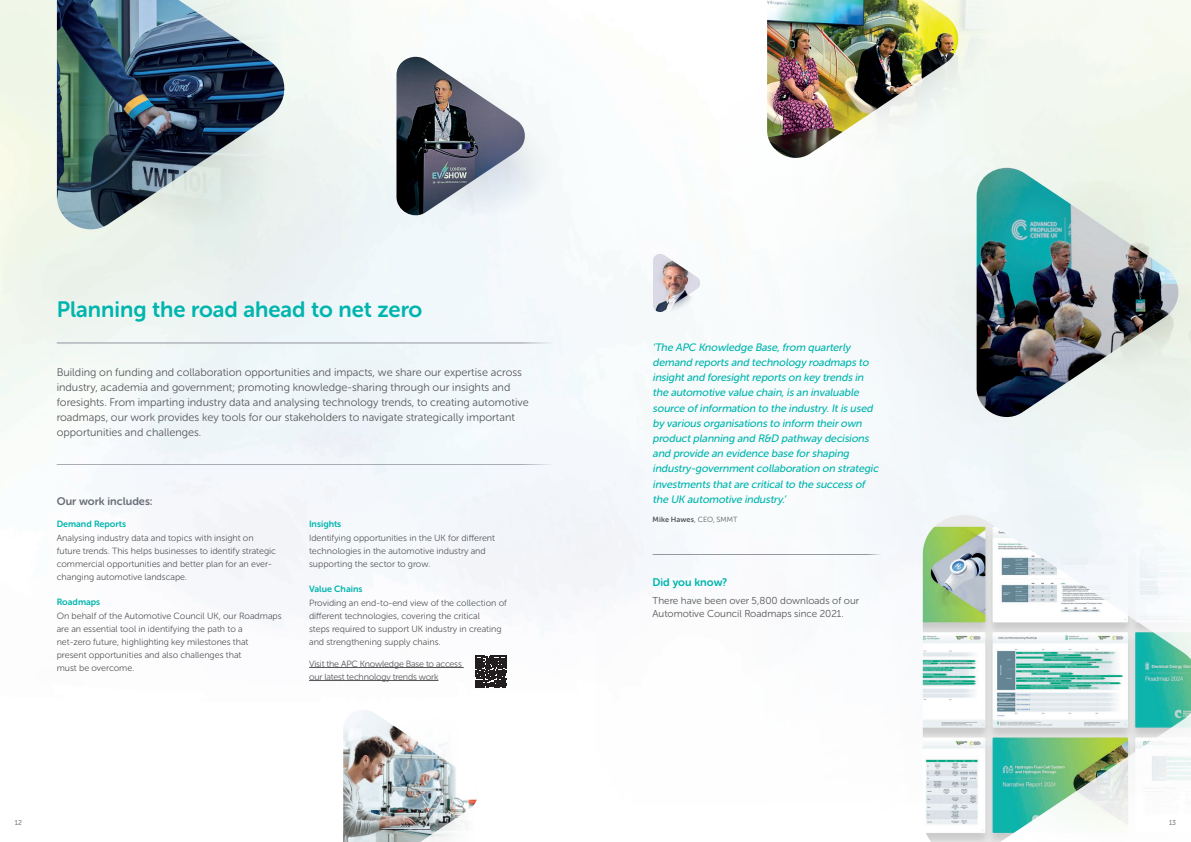
<style>
.page{position:relative;width:1191px;height:842px;background:#fff}
.page>*{position:absolute;margin:0;border:0;box-sizing:border-box;transform-origin:0 0}
.t1{font:22.2px "Museo Sans Rounded 700";color:#00b5ae}
.t2{font:11px/15px "Museo Sans Rounded 300";color:#57585a}
.t3{font:11px "Museo Sans Rounded 700";color:#696e77}
.t4{font:11px "Museo Sans Rounded 700";color:#00b5ae}
.t5{font:italic 10.7px/15.2px "Museo Sans Rounded 500";color:#00b5ae}
.t6{font:10px/13px "Museo Sans Rounded 300";color:#57585a}
.t7{font:9px/13px "Museo Sans Rounded 300";color:#57585a}
.t8{font:9px/13px "Museo Sans Rounded 300";letter-spacing:-.02em;color:#57585a}
.t9{font:9px "Museo Sans Rounded 700";color:#00b5ae}
.t10{font:7.4px "Museo Sans Rounded 700";letter-spacing:.015em;color:#57585a}
.t11{font:7px "Museo Sans Rounded 300";color:#57585a}
.s1{font-family:"Museo Sans Rounded 300"}
.s2{color:#fff}
</style>
<div class="page">
<img style="left:0;top:0;width:595px;height:681px">
<div style="left:922px;top:504px;width:269px;height:11px;background:#f3f8f9"></div>
<img style="left:922px;top:515px;width:269px;height:327px">
<hr style="left:57px;top:343px;width:504px;height:1px;background:#91959d">
<hr style="left:57px;top:464px;width:504px;height:1px;background:#91959d">
<hr style="left:652px;top:554px;width:233px;height:1px;background:#91959d">
<hr style="left:309px;top:667px;width:155px;height:1px;background:#57585a">
<hr style="left:309px;top:680px;width:129px;height:1px;background:#57585a">
<div style="left:643px;top:267px;width:63px;height:58px;background:#f6f9f9;border-radius:50%"></div>
<img style="left:653px;top:254px;width:47px;height:59px">
<img style="left:343px;top:710px;width:134px;height:132px">
<img style="left:399px;top:63px;width:196px;height:166px">
<svg style="left:396px;top:52px;width:130px;height:168px"></svg>
<img style="left:396px;top:57px;width:130px;height:159px">
<div style="left:1181px;top:177px;width:10px;height:245px;background:#edf3e7"></div>
<svg style="left:976px;top:160px;width:205px;height:265px;fill:#eef5ec"></svg>
<img style="left:976px;top:168px;width:203px;height:250px">
<img style="left:62px;top:0;width:323px;height:254px">
<svg style="left:56px;top:0;width:231px;height:238px;fill:#eaf1eb"></svg>
<img style="left:56px;top:0;width:229px;height:230px">
<svg style="left:792px;top:0;width:168px;height:165px"></svg>
<img style="left:767px;top:0;width:192px;height:159px">
<svg style="left:475px;top:656px;width:32px;height:32px"></svg>
<h1 class="t1" style="left:57px;top:297px;width:367px">Planning the road ahead to net zero</h1>
<p class="t2" style="left:57px;top:365px;width:473px">Building on funding and collaboration opportunities and impacts, we share our expertise across industry, academia and government; promoting knowledge-sharing through our insights and foresights. From imparting industry data and analysing technology trends, to creating automotive roadmaps, our work provides key tools for our stakeholders to navigate strategically important opportunities and challenges.</p>
<p class="t3" style="left:57px;top:495px;width:97px">Our work includes:</p>
<p class="t9" style="left:57px;top:519px;width:71px">Demand Reports</p>
<p class="t7" style="left:57px;top:532px;width:221px">Analysing industry data and topics with insight on future trends. This helps businesses to identify strategic commercial opportunities and better plan for an ever&shy;changing automotive landscape.</p>
<p class="t9" style="left:57px;top:596px;width:45px">Roadmaps</p>
<p class="t7" style="left:57px;top:609px;width:226px">On behalf of the Automotive Council UK, our Roadmaps are an essential tool in identifying the path to a<br>net-zero future, highlighting key milestones that<br>present opportunities and also challenges that<br>must be overcome.</p>
<p class="t9" style="left:309px;top:519px;width:34px">Insights</p>
<p class="t7" style="left:309px;top:532px;width:187px">Identifying opportunities in the UK for different technologies in the automotive industry and supporting the sector to grow.</p>
<p class="t9" style="left:309px;top:583px;width:55px">Value Chains</p>
<p class="t7" style="left:309px;top:597px;width:199px">Providing an end-to-end view of the collection of different technologies, covering the critical<br>steps required to support UK industry in creating and strengthening supply chains.</p>
<p class="t8" style="left:309px;top:657px;width:154px">Visit the APC Knowledge Base to access our latest technology trends work</p>
<p class="t5" style="left:652px;top:340px;width:229px">‘The APC Knowledge Base,from quarterly demand reports and technology roadmaps to insightand foresightreports on key trends in the automotive value chain,is an invaluable source ofinformation to the industry.Itis used by various organisations to inform theirown productplanning and R&amp;D pathway decisions and provide an evidence base forshaping industry -governmentcollaboration on strategic investments thatare criticalto the success of the UK automotive industry.’</p>
<p class="t10" style="left:652px;top:516px;width:87px">Mike Hawes<span class="s1">, CEO, SMMT</span></p>
<p class="t4" style="left:652px;top:576px;width:76px">Did you know?</p>
<p class="t6" style="left:652px;top:594px;width:208px">There have been over 5,800 downloads of our<br>Automotive Council Roadmaps since 2021.</p>
<p class="t11" style="left:15px;top:819px;width:9px">12</p>
<p class="t11" style="left:1169px;top:819px;width:9px">1 3<span class="s2">5</span></p>
</div>
